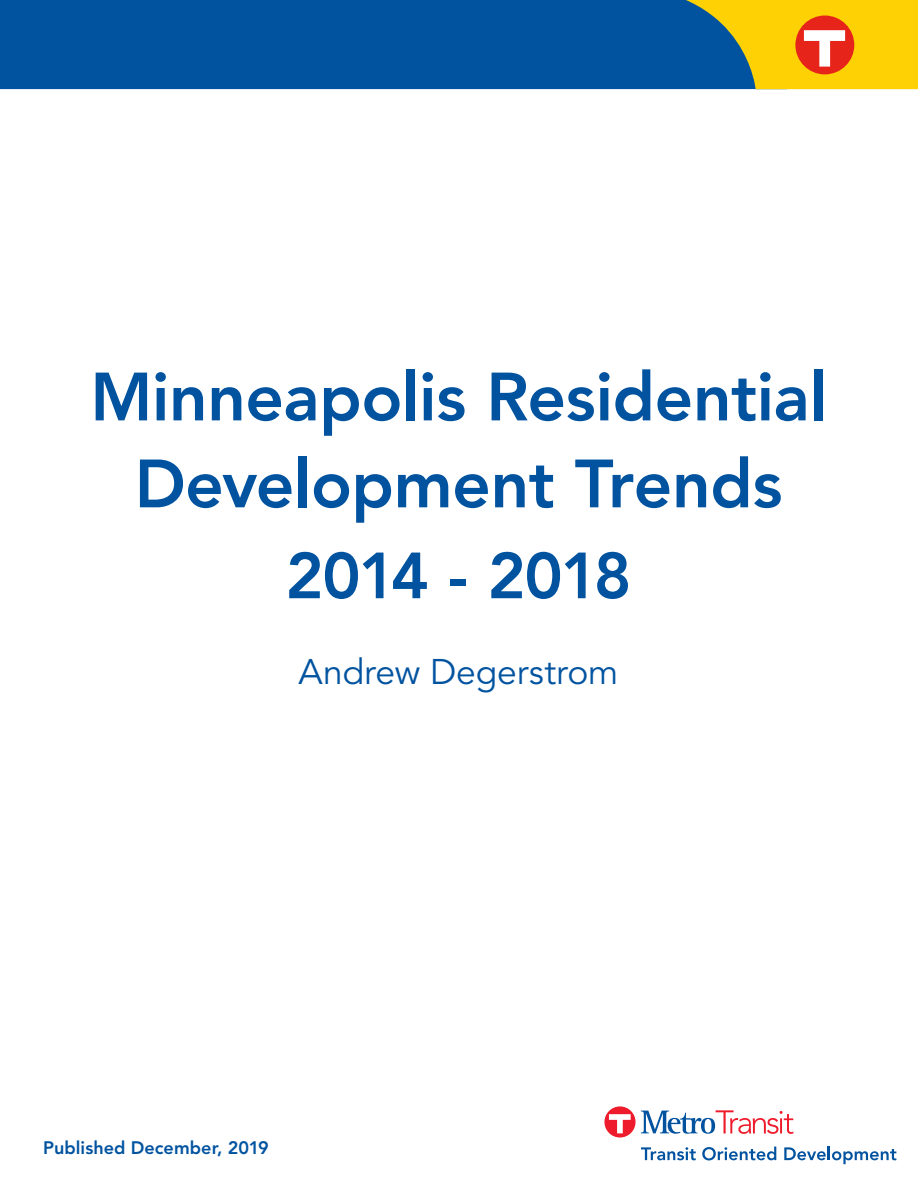
<style>
.page{position:relative;width:918px;height:1188px;background:#fff}
.page>*{position:absolute;margin:0;border:0;box-sizing:border-box;transform-origin:0 0}
.t1{font:800 67.5px/87px "Avenir LT Std";letter-spacing:-.01em;color:#0153a0;text-align:center}
.t2{font:800 64.5px "Avenir LT Std";letter-spacing:-.03em;color:#0153a0}
.t3{font:35.4px "Avenir LT Std";letter-spacing:-.005em;color:#0153a0}
.t4{font:800 18px "Avenir LT Std";color:#0153a0}
</style>
<div class="page">
<svg style="left:0;top:0;width:918px;height:90px;background:#346984"></svg>
<svg style="left:641px;top:1147px;width:55px;height:13px"></svg>
<svg style="left:702px;top:1147px;width:74px;height:13px"></svg>
<svg style="left:784px;top:1147px;width:112px;height:17px"></svg>
<svg style="left:604px;top:1106px;width:32px;height:32px"></svg>
<svg style="left:641px;top:1110px;width:152px;height:24px"></svg>
<svg style="left:609px;top:1114px;width:22px;height:19px"></svg>
<p class="t1" style="left:90px;top:354px;width:738px">Minneapolis Residential<br>Development Trends</p>
<p class="t2" style="left:285px;top:538px;width:348px">2014 - 2018</p>
<p class="t3" style="left:299px;top:651px;width:321px">Andrew Degerstrom</p>
<p class="t4" style="left:43px;top:1137px;width:227px">Published December, 2019</p>
</div>
